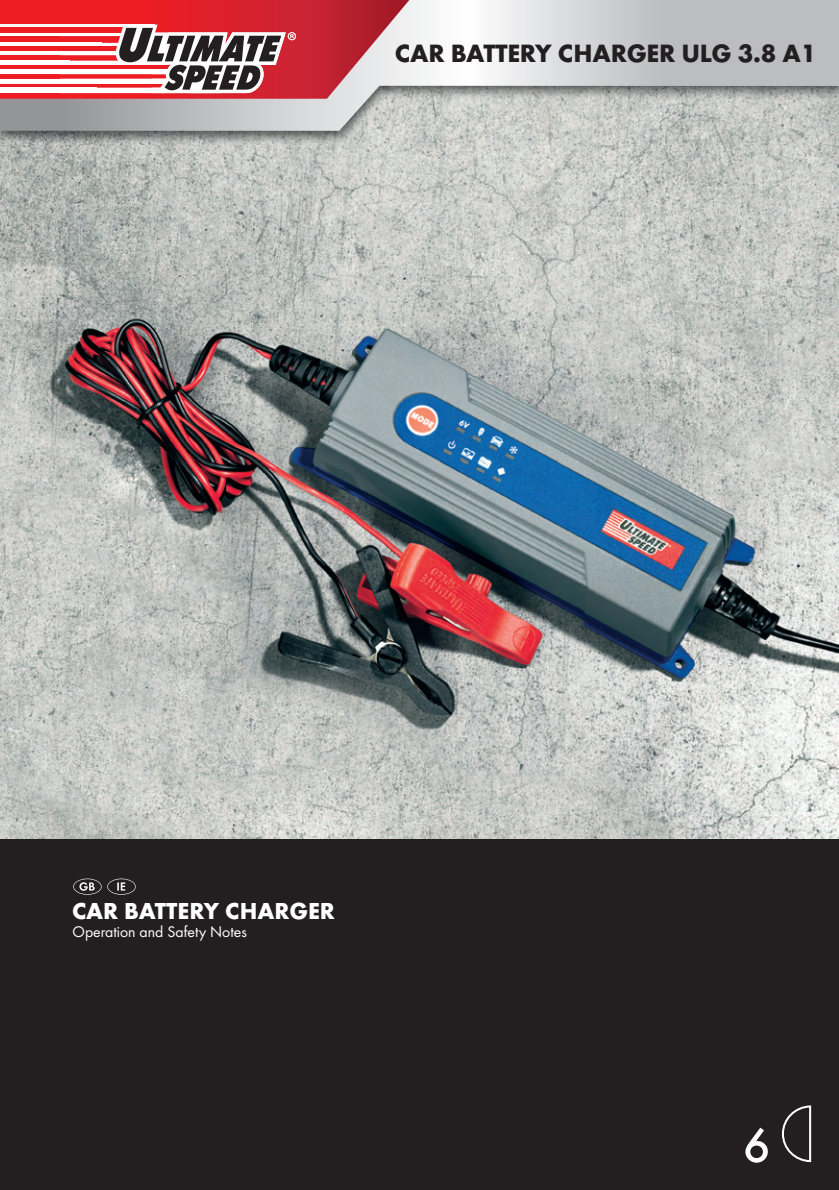
<style>
.page{position:relative;width:839px;height:1190px;background:#fff}
.page>*{position:absolute;margin:0;border:0;box-sizing:border-box;transform-origin:0 0}
.t1{font:500 50px "Futura";color:#fff}
.t2{font:700 26px "Futura";letter-spacing:-.01em;color:#231f20}
.t3{font:700 24px "Futura";color:#fff}
.t4{font:16px "Futura Boo";color:#fff}
</style>
<div class="page">
<img style="left:0;top:145px;width:838px;height:694px">
<img style="left:0;top:131px;width:838px;height:14px">
<svg style="left:0;top:0;width:838px;height:131px;background:#c5c7c7"></svg>
<svg style="left:0;top:0;width:423px;height:99px;background:#d95059"></svg>
<hr style="left:0;top:25px;width:92px;height:2px;background:#fff">
<hr style="left:0;top:34px;width:102px;height:2px;background:#fff">
<svg style="left:60px;top:25px;width:236px;height:68px"></svg>
<hr style="left:0;top:43px;width:101px;height:3px;background:#fff">
<hr style="left:0;top:52px;width:85px;height:3px;background:#fff">
<hr style="left:0;top:61px;width:70px;height:4px;background:#fff">
<hr style="left:0;top:70px;width:70px;height:4px;background:#fff">
<div style="left:0;top:79px;width:91px;height:5px;background:#fff"></div>
<div style="left:0;top:88px;width:97px;height:5px;background:#fff"></div>
<div style="left:0;top:839px;width:838px;height:351px;background:#231f20"></div>
<svg style="left:73px;top:878px;width:63px;height:16px"></svg>
<svg style="left:782px;top:1105px;width:29px;height:58px"></svg>
<p class="t2" style="left:394px;top:37px;width:423px">CAR BATTERY CHARGER ULG 3.8 A1</p>
<p class="t3" style="left:72px;top:895px;width:264px">CAR BATTERY CHARGER</p>
<p class="t4" style="left:73px;top:922px;width:176px">Operation and Safety Notes</p>
<h1 class="t1" style="left:742px;top:1116px;width:30px">6</h1>
</div>
